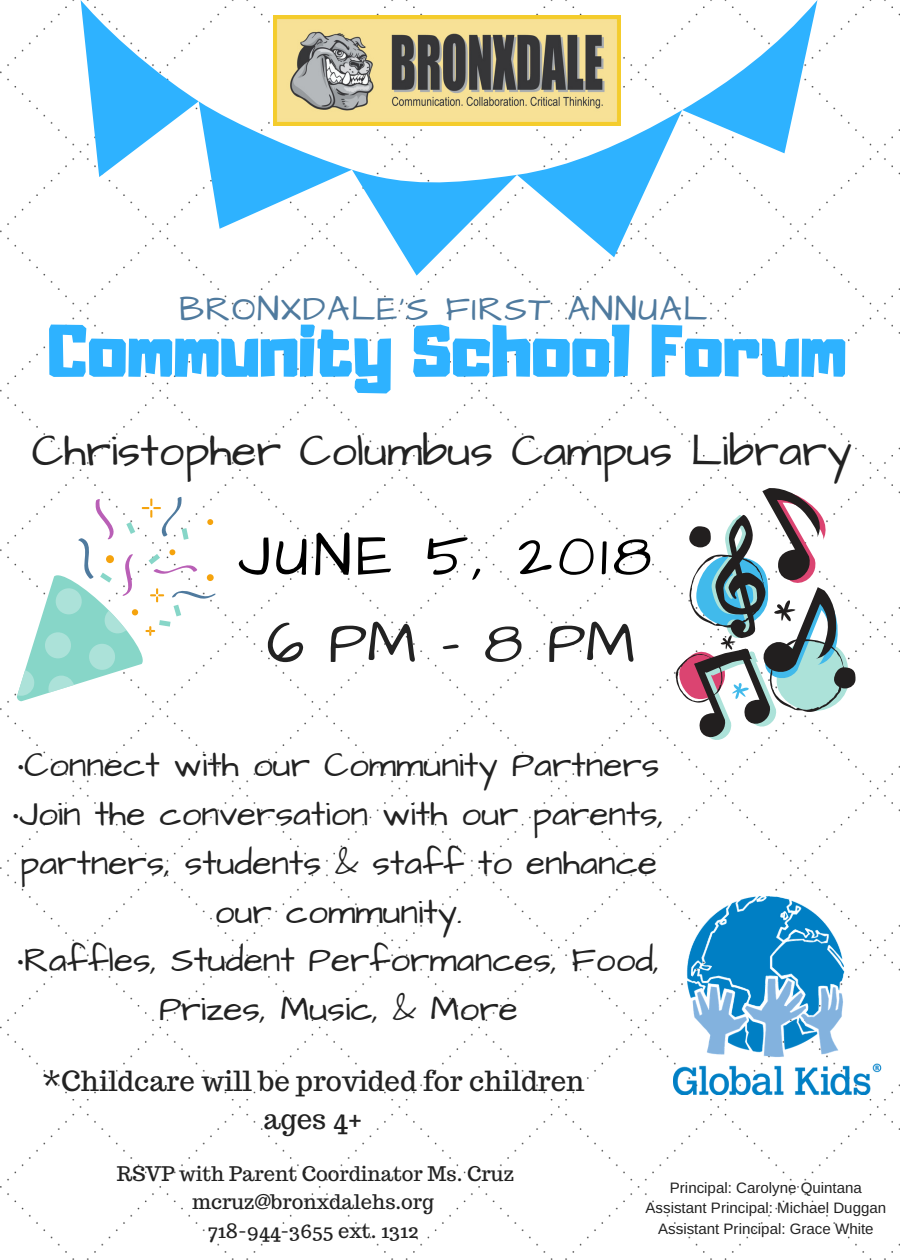
<style>
.page{position:relative;width:900px;height:1260px;background:#fff}
.page>*{position:absolute;margin:0;border:0;box-sizing:border-box;transform-origin:0 0}
.t1{font:65.5px "Adumu";color:#2eb2ff}
.t2{font:60.5px "Architects Daughter";letter-spacing:.08em;color:#000}
.t3{font:60.5px "Architects Daughter";letter-spacing:.2em;color:#222}
.t4{font:45.25px "Architects Daughter";color:#222}
.t5{font:35.25px/48.8px "Architects Daughter";color:#222;text-align:center}
.t6{font:35.25px "Architects Daughter";letter-spacing:.04em;color:#4f7a9e}
.t7{font:27.75px/37.5px "Trocchi";color:#222;text-align:center}
.t8{font:20px/28px "Trocchi";color:#222;text-align:center}
.t9{font:15px/20.5px "Arimo";color:#222;text-align:center}
</style>
<div class="page">
<img style="left:0;top:0;width:900px;height:1260px">
<img style="left:673px;top:896px;width:208px;height:199px">
<svg style="left:81px;top:0;width:736px;height:276px"></svg>
<div style="left:834px;top:667px;width:22px;height:21px;background:#221f1f;border-radius:10px"></div>
<svg style="left:675px;top:486px;width:174px;height:256px"></svg>
<svg style="left:17px;top:497px;width:199px;height:204px"></svg>
<img style="left:274px;top:15px;width:347px;height:111px">
<p class="t6" style="left:179px;top:286px;width:530px">BRONXDALE'S FIRST ANNUAL</p>
<h1 class="t1" style="left:48px;top:296px;width:800px">Community School Forum</h1>
<p class="t4" style="left:32px;top:420px;width:822px">Christopher Columbus Campus Library</p>
<h2 class="t2" style="left:238px;top:515px;width:415px">JUNE 5, 2018</h2>
<h2 class="t3" style="left:267px;top:602px;width:370px">6PM-8PM</h2>
<p class="t5" style="left:17px;top:742px;width:643px">•Connect with our Community Partners</p>
<p class="t5" style="left:13px;top:790px;width:653px">•Join the conversation with our parents, partners, students &amp; staff to enhance our community.</p>
<p class="t5" style="left:17px;top:937px;width:644px">•Raffles, Student Performances, Food,<br>Prizes, Music, &amp; More</p>
<p class="t7" style="left:42px;top:1062px;width:544px">*Childcare will be provided for children ages 4+</p>
<p class="t8" style="left:117px;top:1160px;width:399px">RSVP with Parent Coordinator Ms. Cruz mcruz@bronxdalehs.org<br>718-944-3655 ext. 1312</p>
<p class="t9" style="left:646px;top:1177px;width:242px">Principal: Carolyne Quintana<br>Assistant Principal: Michael Duggan<br>Assistant Principal: Grace White</p>
</div>
